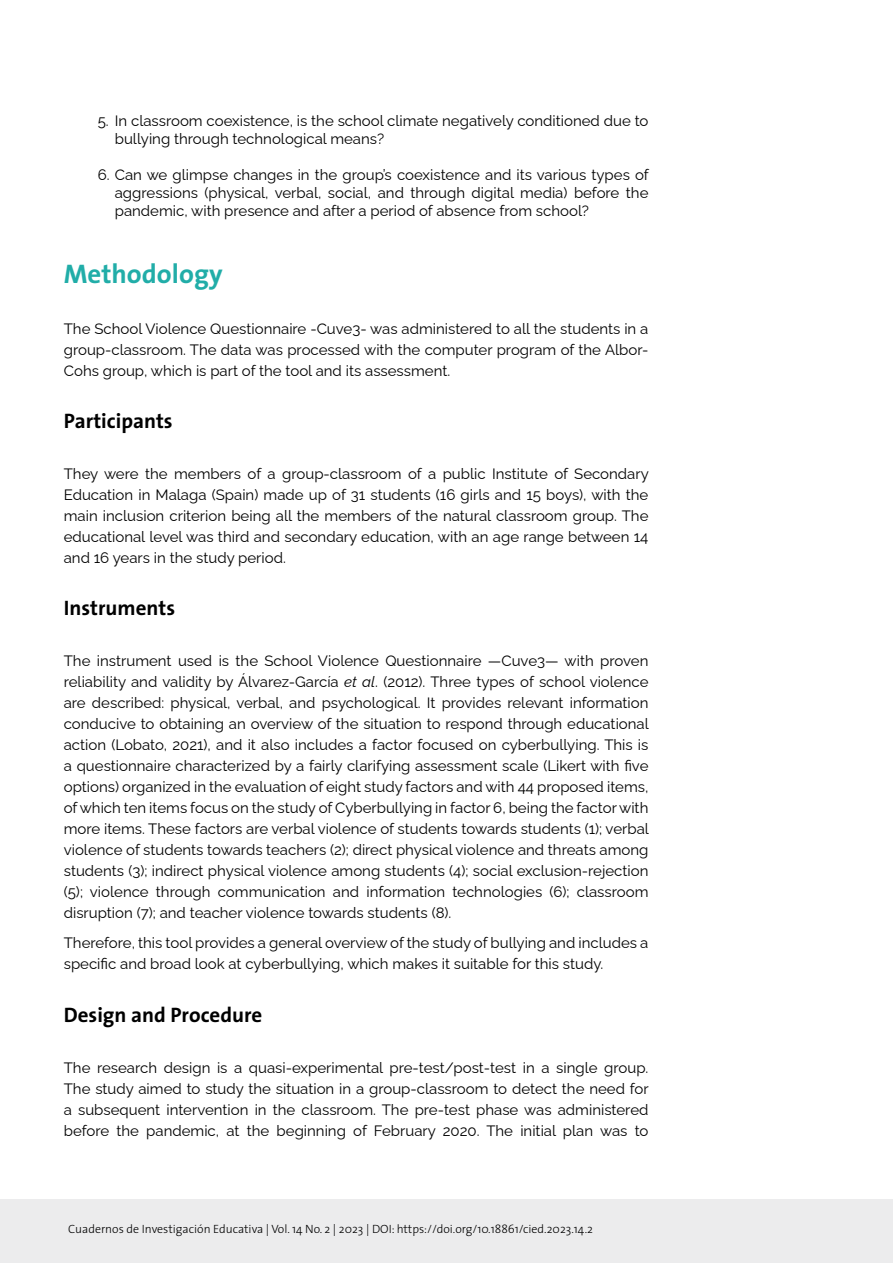
<style>
.page{position:relative;width:893px;height:1263px;background:#fff}
.page>*{position:absolute;margin:0;border:0;box-sizing:border-box;transform-origin:0 0}
.t1{font:700 27px "The Sans";color:#21ada8}
.t2{font:700 21px "The Sans";color:#000}
.t3{font:15px/21px "Raleway";color:#000;text-align:justify}
.t4{font:300 12px "The Sans";color:#000}
.s1{font-style:italic}
</style>
<div class="page">
<div style="left:0;top:1199px;width:893px;height:64px;background:#ececed"></div>
<p class="t3" style="left:115px;top:110px;width:535px;line-height:18px;text-indent:-17px">5. In classroom coexistence, is the school climate negatively conditioned due to bullying through technological means?</p>
<p class="t3" style="left:115px;top:164px;width:535px;line-height:18px;text-indent:-17px">6. Can we glimpse changes in the group’s coexistence and its various types of aggressions (physical, verbal, social, and through digital media) before the pandemic, with presence and after a period of absence from school?</p>
<h1 class="t1" style="left:64px;top:251px;width:160px">Methodology</h1>
<p class="t3" style="left:64px;top:316px;width:586px">The School Violence Questionnaire -Cuve3- was administered to all the students in a group-classroom. The data was processed with the computer program of the Albor-Cohs group, which is part of the tool and its assessment.</p>
<h2 class="t2" style="left:64px;top:403px;width:110px">Participants</h2>
<p class="t3" style="left:64px;top:462px;width:587px">They were the members of a group-classroom of a public Institute of Secondary Education in Malaga (Spain) made up of 31 students (16 girls and 15 boys), with the main inclusion criterion being all the members of the natural classroom group. The educational level was third and secondary education, with an age range between 14 and 16 years in the study period.</p>
<h2 class="t2" style="left:64px;top:591px;width:113px">Instruments</h2>
<p class="t3" style="left:64px;top:649px;width:587px">The instrument used is the School Violence Questionnaire —Cuve3— with proven reliability and validity by Álvarez-García <span class="s1">et al</span>. (2012). Three types of school violence are described: physical, verbal, and psychological. It provides relevant information conducive to obtaining an overview of the situation to respond through educational action (Lobato, 2021), and it also includes a factor focused on cyberbullying. This is a questionnaire characterized by a fairly clarifying assessment scale (Likert with five options) organized in the evaluation of eight study factors and with 44 proposed items, of which ten items focus on the study of Cyberbullying in factor 6, being the factor with more items. These factors are verbal violence of students towards students (1); verbal violence of students towards teachers (2); direct physical violence and threats among students (3); indirect physical violence among students (4); social exclusion-rejection (5); violence through communication and information technologies (6); classroom disruption (7); and teacher violence towards students (8).</p>
<p class="t3" style="left:64px;top:931px;width:586px">Therefore, this tool provides a general overview of the study of bullying and includes a specific and broad look at cyberbullying, which makes it suitable for this study.</p>
<h2 class="t2" style="left:64px;top:997px;width:200px">Design and Procedure</h2>
<p class="t3" style="left:64px;top:1055px;width:586px">The research design is a quasi-experimental pre-test/post-test in a single group.<br>The study aimed to study the situation in a group-classroom to detect the need for a subsequent intervention in the classroom. The pre-test phase was administered before the pandemic, at the beginning of February 2020. The initial plan was to</p>
<p class="t4" style="left:68px;top:1218px;width:526px">Cuadernos de Investigación Educativa | Vol. 14 No. 2 | 2023 | DOI: https://doi.org/10.18861/cied.2023.14.2</p>
</div>
